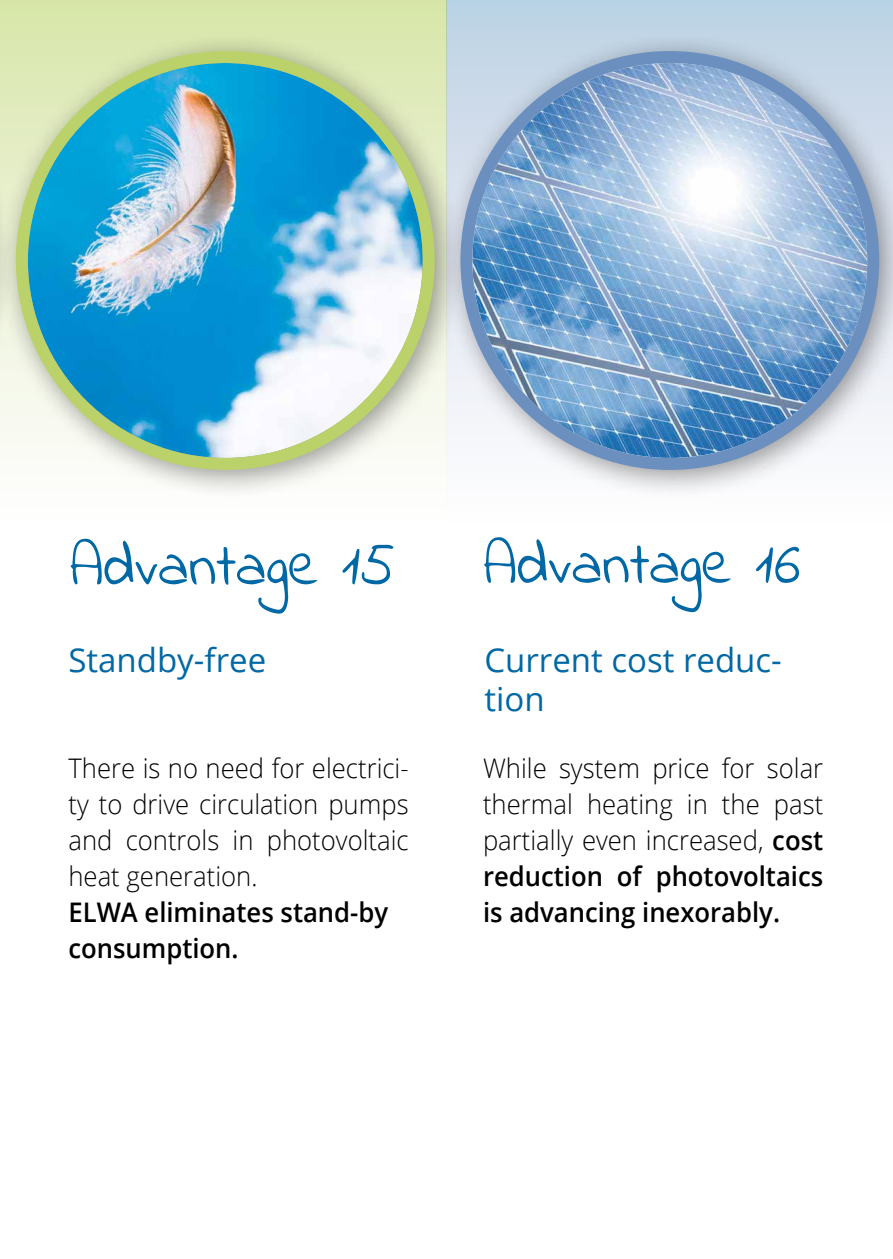
<style>
.page{position:relative;width:893px;height:1259px;background:#fff}
.page>*{position:absolute;margin:0;border:0;box-sizing:border-box;transform-origin:0 0}
.t1{font:60px "Indie Flower";color:#0068a5}
.t2{font:33px/39.6px "Open Sans";color:#0068a5}
.t3{font:300 27px/36px "Open Sans";color:#000;text-align:justify;scale:.95 1}
.t4{font:600 27px/36px "Open Sans";color:#000;scale:.95 1}
.s1{font-weight:600}
</style>
<div class="page">
<div style="left:446px;top:0;width:447px;height:31px;background:#bcd4e5"></div>
<div style="left:0;top:0;width:446px;height:31px;background:#d8e7ab"></div>
<div style="left:440px;top:31px;width:453px;height:469px;background:#000;opacity:.4"></div>
<div style="left:466px;top:57px;width:407px;height:407px;background:#6b8fbe;border-radius:50%"></div>
<img style="left:472px;top:63px;width:395px;height:395px;border-radius:197px">
<div style="left:460px;top:51px;width:419px;height:419px;border:12px solid #6b8fbe;border-radius:50%"></div>
<div style="left:0;top:31px;width:465px;height:469px;background:#000;opacity:.4"></div>
<img style="left:28px;top:63px;width:395px;height:395px;border-radius:197px">
<div style="left:16px;top:51px;width:419px;height:419px;border:12px solid #bbd26a;border-radius:50%"></div>
<h1 class="t1" style="left:70px;top:526px;width:327px">Advantage 15</h1>
<h1 class="t1" style="left:483px;top:524px;width:319px">Advantage 16</h1>
<p class="t2" style="left:68px;top:639px;width:199px">Standby-free</p>
<p class="t2" style="left:484px;top:639px;width:299px">Current cost reduc&shy;tion</p>
<p class="t3" style="left:68px;top:749px;width:360px">There is no need for electrici&shy;ty to drive circulation pumps and controls in photovoltaic heat generation.</p>
<p class="t4" style="left:68px;top:893px;width:338px">ELWA eliminates stand-by consumption.</p>
<p class="t3" style="left:483px;top:749px;width:360px">While system price for solar thermal heating in the past partially even increased, <span class="s1">cost reduction of photovoltaics is advancing inexorably.</span></p>
</div>
